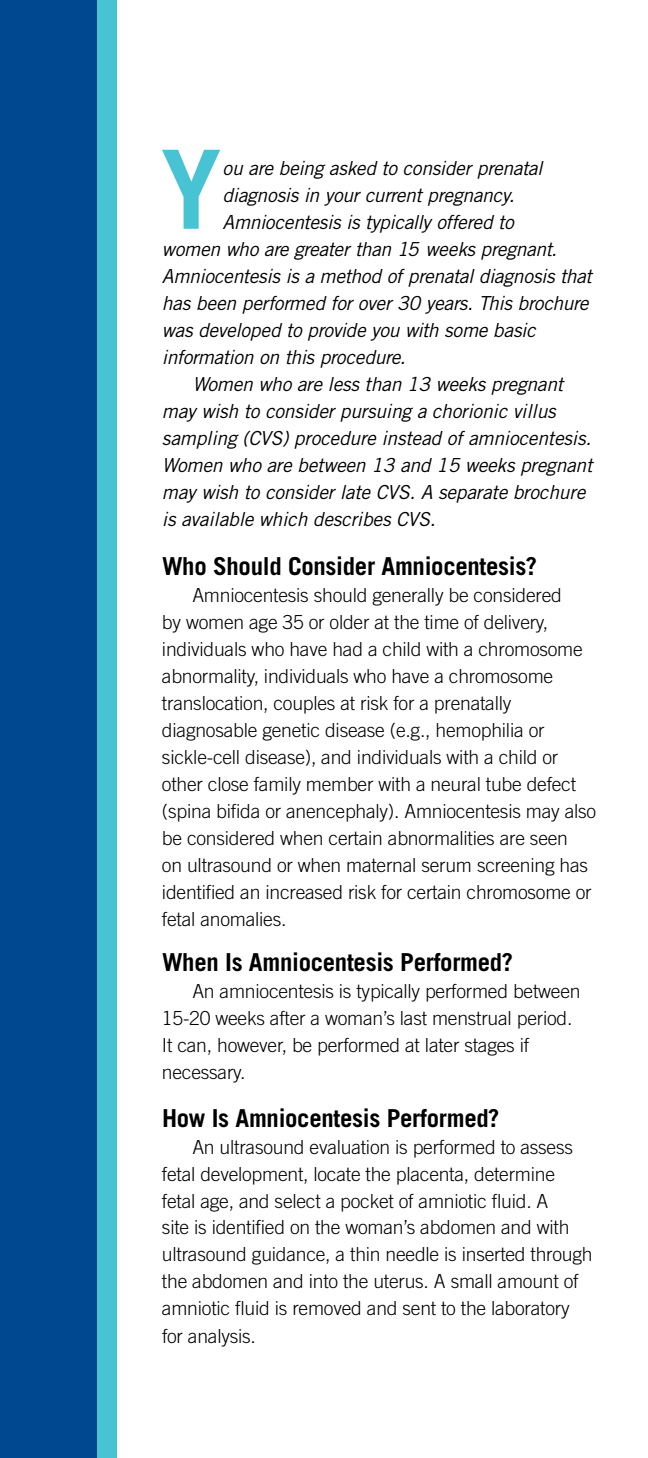
<style>
.page{position:relative;width:648px;height:1458px;background:#fff}
.page>*{position:absolute;margin:0;border:0;box-sizing:border-box;transform-origin:0 0}
.t1{font:700 109.58px "Trade Gothic";color:#47c3d3}
.t2{font:700 24.75px "Trade Gothic";letter-spacing:-.01em;color:#000}
.t3{font:300 19.35px/27px "Trade Gothic";letter-spacing:-.01em;color:#000}
.t4{font:italic 19.35px "Trade Gothic";letter-spacing:-.01em;color:#000}
</style>
<div class="page">
<div style="left:0;top:0;width:97px;height:1458px;background:#004990"></div>
<div style="left:97px;top:0;width:20px;height:1458px;background:#47c3d3"></div>
<h1 class="t1" style="left:161px;top:122px;width:62px">Y</h1>
<p class="t4" style="left:223px;top:156px;width:321px">ou are being asked to consider prenatal</p>
<p class="t4" style="left:223px;top:183px;width:294px">diagnosis in your current pregnancy.</p>
<p class="t4" style="left:223px;top:210px;width:293px">Amniocentesis is typically offered to</p>
<p class="t4" style="left:162px;top:237px;width:397px">women who are greater than 15 weeks pregnant.</p>
<p class="t4" style="left:162px;top:264px;width:431px">Amniocentesis is a method of prenatal diagnosis that</p>
<p class="t4" style="left:162px;top:291px;width:428px">has been performed for over 30 years. This brochure</p>
<p class="t4" style="left:162px;top:318px;width:375px">was developed to provide you with some basic</p>
<p class="t4" style="left:162px;top:345px;width:245px">information on this procedure.</p>
<p class="t4" style="left:192px;top:372px;width:373px">Women who are less than 13 weeks pregnant</p>
<p class="t4" style="left:162px;top:399px;width:395px">may wish to consider pursuing a chorionic villus</p>
<p class="t4" style="left:162px;top:426px;width:431px">sampling (CVS) procedure instead of amniocentesis.</p>
<p class="t4" style="left:162px;top:453px;width:432px">Women who are between 13 and 15 weeks pregnant</p>
<p class="t4" style="left:162px;top:480px;width:425px">may wish to consider late CVS. A separate brochure</p>
<p class="t4" style="left:162px;top:507px;width:275px">is available which describes CVS.</p>
<p class="t2" style="left:162px;top:551px;width:377px">Who Should Consider Amniocentesis?</p>
<p class="t3" style="left:162px;top:582px;width:436px;text-indent:30px">Amniocentesis should generally be considered<br>by women age 35 or older at the time of delivery, individuals who have had a child with a chromosome abnormality, individuals who have a chromosome translocation, couples at risk for a prenatally diagnosable genetic disease (e.g., hemophilia or sickle-cell disease), and individuals with a child or other close family member with a neural tube defect (spina bifida or anencephaly). Amniocentesis may also be considered when certain abnormalities are seen<br>on ultrasound or when maternal serum screening has identified an increased risk for certain chromosome or fetal anomalies.</p>
<p class="t2" style="left:162px;top:947px;width:353px">When Is Amniocentesis Performed?</p>
<p class="t3" style="left:162px;top:978px;width:420px;text-indent:30px">An amniocentesis is typically performed between 15-20 weeks after a woman’s last menstrual period.<br>It can, however, be performed at later stages if necessary.</p>
<p class="t2" style="left:162px;top:1102px;width:339px">How Is Amniocentesis Performed?</p>
<p class="t3" style="left:162px;top:1133px;width:432px;text-indent:30px">An ultrasound evaluation is performed to assess fetal development, locate the placenta, determine fetal age, and select a pocket of amniotic fluid. A<br>site is identified on the woman’s abdomen and with ultrasound guidance, a thin needle is inserted through the abdomen and into the uterus. A small amount of amniotic fluid is removed and sent to the laboratory for analysis.</p>
</div>
